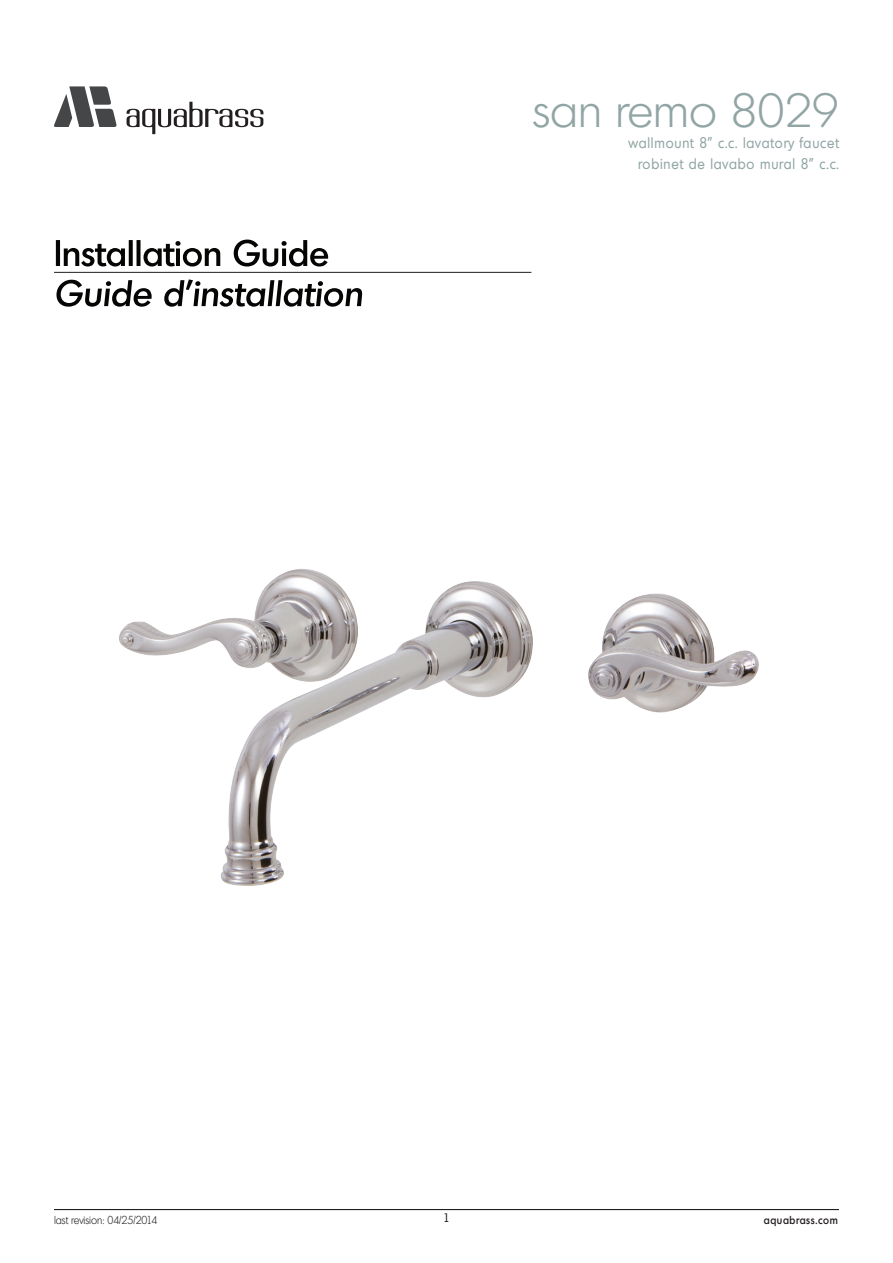
<style>
.page{position:relative;width:893px;height:1263px;background:#fff}
.page>*{position:absolute;margin:0;border:0;box-sizing:border-box;transform-origin:0 0}
.t1{font:300 46.5px "Montreal Serial";color:#91a5a4}
.t2{font:15px/21px "Montreal Serial";letter-spacing:.06em;color:#91a5a4;text-align:right;scale:.9 1}
.t3{font:12px "Montreal Serial";color:#231f20}
.designer{font:300 11.25px "Montreal Serial";color:#231f20;scale:.9 1}
.t4{font:500 11.25px "Montreal Serial";letter-spacing:.06em;color:#231f20;scale:.9 1}
</style>
<div class="page">
<hr style="left:54px;top:1209px;width:785px;height:1px;background:#231f20">
<svg style="left:54px;top:86px;width:63px;height:41px"></svg>
<svg style="left:127px;top:102px;width:136px;height:32px"></svg>
<svg style="left:56px;top:279px;width:306px;height:28px"></svg>
<hr style="left:54px;top:272px;width:477px;height:1px;background:#231f20">
<svg style="left:56px;top:240px;width:272px;height:26px"></svg>
<img style="left:119px;top:569px;width:640px;height:317px">
<h1 class="t1" style="left:533px;top:82px;width:308px">san remo 8029</h1>
<p class="t2" style="left:628px;top:132px;width:236px">wallmount 8” c.c. lavatory faucet robinet de lavabo mural 8” c.c.</p>
<p class="designer" style="left:54px;top:1213px;width:116px">last revision: 04/25/2014</p>
<p class="t3" style="left:443px;top:1210px;width:8px">1</p>
<p class="t4" style="left:764px;top:1213px;width:84px">aquabrass.com</p>
</div>
